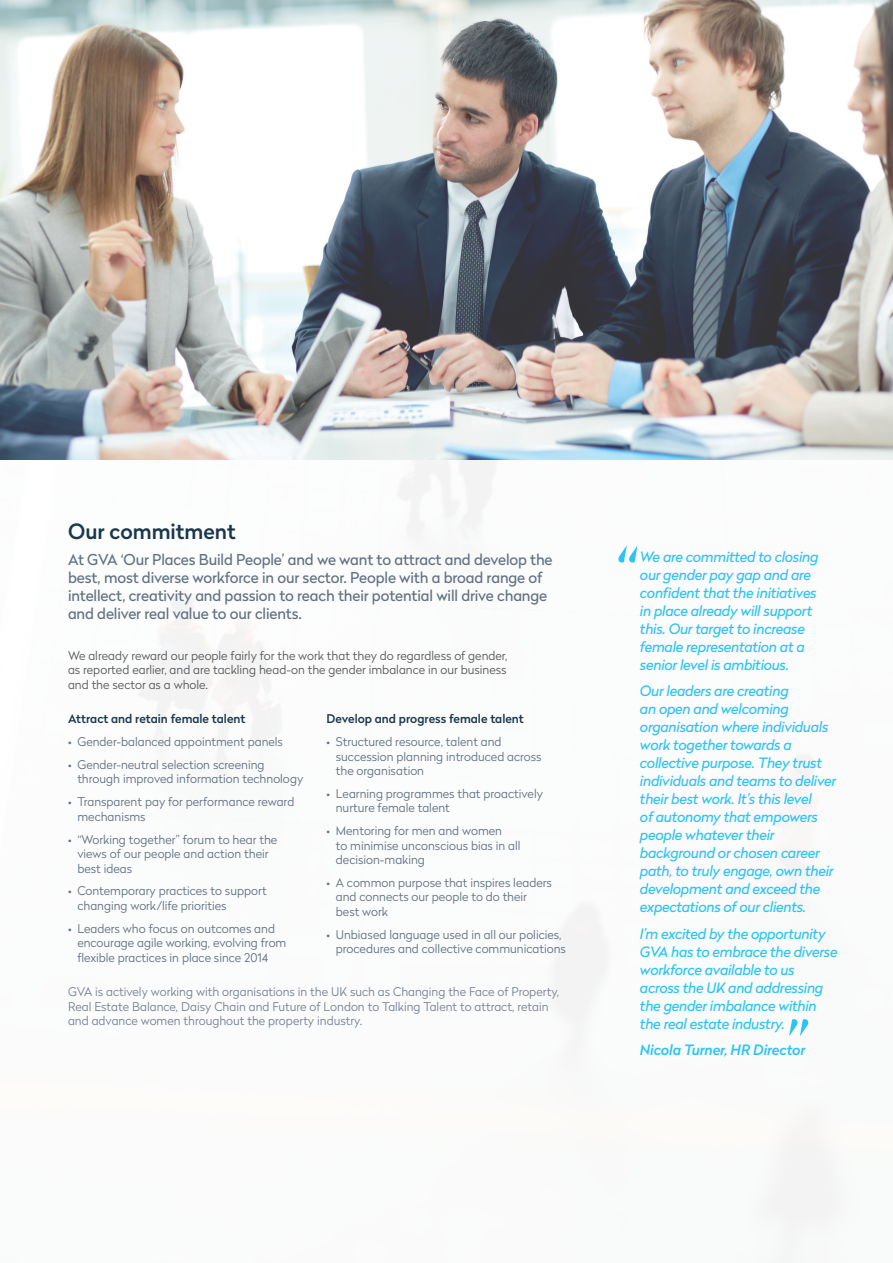
<style>
.page{position:relative;width:893px;height:1263px;background:#fff}
.page>*{position:absolute;margin:0;border:0;box-sizing:border-box;transform-origin:0 0}
.t1{font:italic 60px "Radikal";color:#2cc4f1}
.t2{font:500 21px "Radikal";color:#1a374b}
.t3{font:15px/18px "Radikal";letter-spacing:-.01em;color:#627182}
.t4{font:italic 14.25px/18px "Radikal";letter-spacing:-.02em;color:#2cc4f1}
.t5{font:italic 500 14.25px "Radikal";letter-spacing:-.01em;color:#2cc4f1}
.t6{font:300 12px/14.4px "Radikal";color:#627182}
.t7{font:300 12px/14.4px "Radikal";color:#768393}
.t8{font:300 12px/14.4px "Radikal";color:#57585a;text-align:justify}
.t9{font:500 12px "Radikal";color:#1a374b}
</style>
<div class="page">
<img style="left:0;top:459px;width:893px;height:804px">
<img style="left:0;top:0;width:893px;height:459px">
<h2 class="t2" style="left:68px;top:516px;width:169px">Our commitment</h2>
<p class="t3" style="left:68px;top:550px;width:486px">At GVA ‘Our Places Build People’ and we want to attract and develop the best, most diverse workforce in our sector. People with a broad range of intellect, creativity and passion to reach their potential will drive change and deliver real value to our clients.</p>
<p class="t8" style="left:68px;top:648px;width:441px">We already reward our people fairly for the work that they do regardless of gender, as reported earlier, and are tackling head-on the gender imbalance in our business and the sector as a whole.</p>
<p class="t9" style="left:68px;top:710px;width:179px">Attract and retain female talent</p>
<p class="t6" style="left:68px;top:734px;width:216px">• Gender-balanced appointment panels</p>
<p class="t6" style="left:77px;top:757px;width:227px;text-indent:-9px">• Gender-neutral selection screening through improved information technology</p>
<p class="t6" style="left:77px;top:794px;width:218px;text-indent:-9px">• Transparent pay for performance reward mechanisms</p>
<p class="t6" style="left:77px;top:832px;width:201px;text-indent:-9px">• “Working together” forum to hear the views of our people and action their best ideas</p>
<p class="t6" style="left:77px;top:883px;width:191px;text-indent:-9px">• Contemporary practices to support changing work/life priorities</p>
<p class="t6" style="left:77px;top:921px;width:211px;text-indent:-9px">• Leaders who focus on outcomes and encourage agile working, evolving from flexible practices in place since 2014</p>
<p class="t9" style="left:326px;top:710px;width:199px">Develop and progress female talent</p>
<p class="t6" style="left:336px;top:734px;width:207px;text-indent:-9px">• Structured resource, talent and succession planning introduced across the organisation</p>
<p class="t6" style="left:336px;top:786px;width:209px;text-indent:-9px">• Learning programmes that proactively nurture female talent</p>
<p class="t6" style="left:336px;top:823px;width:186px;text-indent:-9px">• Mentoring for men and women<br>to minimise unconscious bias in all decision-making</p>
<p class="t6" style="left:336px;top:875px;width:218px;text-indent:-9px">• A common purpose that inspires leaders and connects our people to do their best work</p>
<p class="t6" style="left:336px;top:926px;width:232px;text-indent:-9px">• Unbiased language used in all our policies, procedures and collective communications</p>
<p class="t7" style="left:68px;top:984px;width:493px">GVA is actively working with organisations in the UK such as Changing the Face of Property,<br>Real Estate Balance, Daisy Chain and Future of London to Talking Talent to attract, retain and advance women throughout the property industry.</p>
<h1 class="t1" style="left:613px;top:529px;width:24px">“</h1>
<p class="t4" style="left:640px;top:547px;width:180px">We are committed to closing our gender pay gap and are confident that the initiatives in place already will support this. Our target to increase female representation at a senior level is ambitious.</p>
<p class="t4" style="left:640px;top:682px;width:198px">Our leaders are creating<br>an open and welcoming organisation where individuals work together towards a collective purpose. They trust individuals and teams to deliver their best work. It’s this level<br>of autonomy that empowers people whatever their background or chosen career path, to truly engage, own their development and exceed the expectations of our clients.</p>
<p class="t4" style="left:640px;top:924px;width:199px">I’m excited by the opportunity<br>GVA has to embrace the diverse workforce available to us across the UK and addressing the gender imbalance within the real estate industry.</p>
<p class="t5" style="left:640px;top:1040px;width:167px">Nicola Turner, HR Director</p>
<h1 class="t1" style="left:813px;top:1053px;width:24px;rotate:-180deg">“</h1>
</div>
